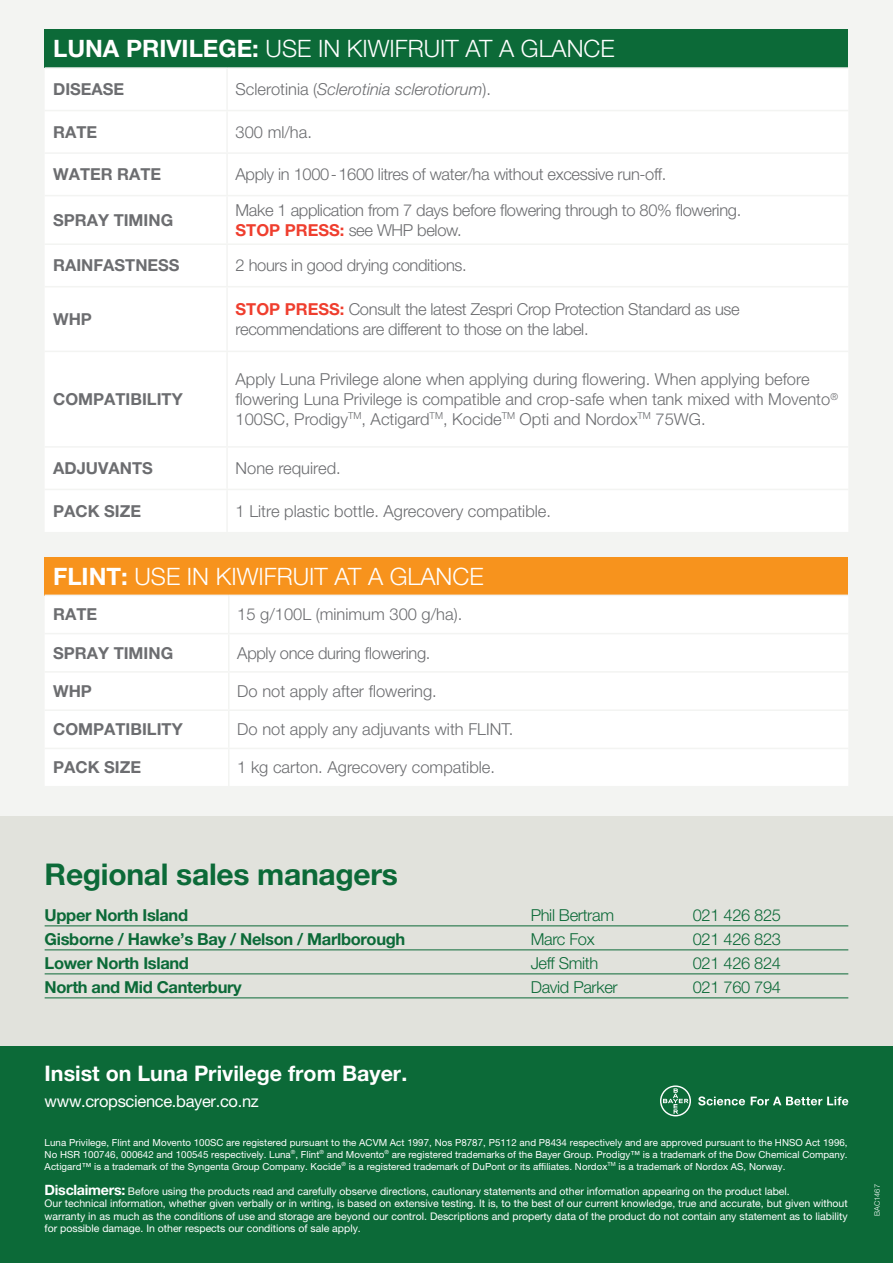
<style>
.page{position:relative;width:893px;height:1263px;background:#fff}
.page>*{position:absolute;margin:0;border:0;box-sizing:border-box;transform-origin:0 0}
.t1{font:700 30px "Helvetica Neue LT Pro";letter-spacing:-.01em;color:#0c6a38}
.t2{font:300 24px "Helvetica Neue LT Pro";color:#fff}
.t3{font:700 21.45px "Helvetica Neue LT Pro";color:#fff}
.t4{font:300 16.5px/19.8px "Helvetica Neue LT Pro";color:#6c6d70}
.t5{font:300 16.5px/19.8px "Helvetica Neue LT Pro";letter-spacing:-.02em;color:#6c6d70}
.t6{font:700 16.5px "Helvetica Neue LT Pro";color:#6c6d70}
.t7{font:700 16.5px "Helvetica Neue LT Pro";letter-spacing:-.02em;color:#0c6a38}
.t8{font:300 16.5px "Helvetica Neue LT Pro";letter-spacing:-.02em;color:#0c6a38}
.t9{font:italic 300 16.5px "Helvetica Neue LT Pro";color:#6c6d70}
.t10{font:16.5px "Helvetica Neue LT Pro";letter-spacing:-.02em;color:#fff}
.t11{font:10.5px/12.6px "Helvetica Neue LT Pro";color:#fff;text-align:justify}
.t12{font:9.75px/12px "Helvetica Neue LT Pro";letter-spacing:.005em;color:#fff;text-align:justify}
.t13{font:300 7.5px "Helvetica Neue LT Pro";color:#fff}
.s1{font-weight:700}
.s2{font-style:normal}
.s3{font-weight:700;color:#ef3e2e}
.s4{font-weight:700;font-size:14.25px}
</style>
<div class="page">
<div style="left:0;top:0;width:893px;height:821px;background:#f3f4f2"></div>
<div style="left:0;top:816px;width:893px;height:447px;background:#e1e2dc"></div>
<div style="left:0;top:1046px;width:893px;height:217px;background:#0c6a38"></div>
<svg style="left:698px;top:1096px;width:47px;height:9px"></svg>
<svg style="left:751px;top:1096px;width:97px;height:9px"></svg>
<svg style="left:660px;top:1085px;width:31px;height:31px"></svg>
<hr style="left:45px;top:926px;width:803px;height:1px;background:#0c6a38">
<hr style="left:45px;top:950px;width:803px;height:1px;background:#0c6a38">
<hr style="left:45px;top:974px;width:803px;height:1px;background:#0c6a38">
<hr style="left:45px;top:998px;width:803px;height:1px;background:#0c6a38">
<div style="left:45px;top:30px;width:803px;height:38px;background:#0c6a38"></div>
<div style="left:45px;top:69px;width:803px;height:463px;background:#fff"></div>
<hr style="left:45px;top:67px;width:182px;height:2px;background:#f3f4f2">
<hr style="left:227px;top:67px;width:621px;height:2px;background:#f3f4f2">
<hr style="left:226px;top:69px;width:2px;height:41px;background:#f3f4f2">
<hr style="left:45px;top:110px;width:182px;height:1px;background:#f3f4f2">
<hr style="left:227px;top:110px;width:621px;height:1px;background:#f3f4f2">
<hr style="left:226px;top:111px;width:2px;height:41px;background:#f3f4f2">
<hr style="left:45px;top:152px;width:182px;height:2px;background:#f3f4f2">
<hr style="left:227px;top:152px;width:621px;height:2px;background:#f3f4f2">
<hr style="left:226px;top:154px;width:2px;height:41px;background:#f3f4f2">
<hr style="left:45px;top:195px;width:182px;height:1px;background:#f3f4f2">
<hr style="left:227px;top:195px;width:621px;height:1px;background:#f3f4f2">
<hr style="left:226px;top:196px;width:2px;height:47px;background:#f3f4f2">
<hr style="left:45px;top:243px;width:182px;height:2px;background:#f3f4f2">
<hr style="left:227px;top:243px;width:621px;height:2px;background:#f3f4f2">
<hr style="left:226px;top:245px;width:2px;height:41px;background:#f3f4f2">
<hr style="left:45px;top:286px;width:182px;height:1px;background:#f3f4f2">
<hr style="left:227px;top:286px;width:621px;height:1px;background:#f3f4f2">
<hr style="left:226px;top:287px;width:2px;height:64px;background:#f3f4f2">
<hr style="left:45px;top:351px;width:182px;height:1px;background:#f3f4f2">
<hr style="left:227px;top:351px;width:621px;height:1px;background:#f3f4f2">
<hr style="left:226px;top:352px;width:2px;height:94px;background:#f3f4f2">
<hr style="left:45px;top:446px;width:182px;height:2px;background:#f3f4f2">
<hr style="left:227px;top:446px;width:621px;height:2px;background:#f3f4f2">
<hr style="left:226px;top:448px;width:2px;height:41px;background:#f3f4f2">
<hr style="left:45px;top:489px;width:182px;height:1px;background:#f3f4f2">
<hr style="left:227px;top:489px;width:621px;height:1px;background:#f3f4f2">
<hr style="left:226px;top:490px;width:2px;height:42px;background:#f3f4f2">
<div style="left:45px;top:557px;width:803px;height:38px;background:#f7931d"></div>
<div style="left:45px;top:596px;width:803px;height:190px;background:#fff"></div>
<hr style="left:228px;top:596px;width:2px;height:37px;background:#f3f4f2">
<hr style="left:45px;top:633px;width:184px;height:1px;background:#f3f4f2">
<hr style="left:229px;top:633px;width:619px;height:1px;background:#f3f4f2">
<hr style="left:228px;top:634px;width:2px;height:37px;background:#f3f4f2">
<hr style="left:45px;top:671px;width:184px;height:2px;background:#f3f4f2">
<hr style="left:229px;top:671px;width:619px;height:2px;background:#f3f4f2">
<hr style="left:228px;top:673px;width:2px;height:36px;background:#f3f4f2">
<hr style="left:45px;top:709px;width:184px;height:2px;background:#f3f4f2">
<hr style="left:229px;top:709px;width:619px;height:2px;background:#f3f4f2">
<hr style="left:228px;top:711px;width:2px;height:37px;background:#f3f4f2">
<hr style="left:45px;top:748px;width:184px;height:1px;background:#f3f4f2">
<hr style="left:229px;top:748px;width:619px;height:1px;background:#f3f4f2">
<hr style="left:228px;top:749px;width:2px;height:37px;background:#f3f4f2">
<p class="t2" style="left:53px;top:34px;width:563px"><span class="s1">LUNA PRIVILEGE:</span> USE IN KIWIFRUIT AT A GLANCE</p>
<p class="t6" style="left:53px;top:79px;width:73px">DISEASE</p>
<p class="t9" style="left:236px;top:79px;width:257px"><span class="s2">Sclerotinia (</span>Sclerotinia sclerotiorum<span class="s2">).</span></p>
<p class="t6" style="left:53px;top:122px;width:45px">RATE</p>
<p class="t4" style="left:236px;top:122px;width:78px">300 ml/ha.</p>
<p class="t6" style="left:53px;top:164px;width:110px">WATER RATE</p>
<p class="t5" style="left:236px;top:164px;width:432px">Apply in 1000-1600 litres of water/ha without excessive run-off.</p>
<p class="t6" style="left:53px;top:210px;width:122px">SPRAY TIMING</p>
<p class="t5" style="left:236px;top:200px;width:507px">Make 1 application from 7 days before flowering through to 80% flowering.<br><span class="s3">STOP PRESS:</span> see WHP below.</p>
<p class="t6" style="left:53px;top:255px;width:128px">RAINFASTNESS</p>
<p class="t5" style="left:236px;top:255px;width:233px">2 hours in good drying conditions.</p>
<p class="t6" style="left:53px;top:309px;width:40px">WHP</p>
<p class="t5" style="left:236px;top:299px;width:506px"><span class="s3">STOP PRESS:</span> Consult the latest Zespri Crop Protection Standard as use recommendations are different to those on the label.</p>
<p class="t6" style="left:53px;top:389px;width:131px">COMPATIBILITY</p>
<p class="t4" style="left:236px;top:369px;width:604px">Apply Luna Privilege alone when applying during flowering. When applying before flowering Luna Privilege is compatible and crop-safe when tank mixed with Movento<sup>®<br></sup>100SC, Prodigy<sup>TM</sup>, Actigard<sup>TM</sup>, Kocide<sup>TM</sup> Opti and Nordox<sup>TM</sup> 75WG.</p>
<p class="t6" style="left:53px;top:458px;width:101px">ADJUVANTS</p>
<p class="t4" style="left:236px;top:458px;width:107px">None required.</p>
<p class="t6" style="left:53px;top:500px;width:89px">PACK SIZE</p>
<p class="t4" style="left:236px;top:500px;width:317px">1 Litre plastic bottle. Agrecovery compatible.</p>
<p class="t2" style="left:53px;top:562px;width:432px"><span class="s1">FLINT:</span> USE IN KIWIFRUIT AT A GLANCE</p>
<p class="t6" style="left:53px;top:604px;width:45px">RATE</p>
<p class="t4" style="left:237px;top:604px;width:226px">15 g/100L (minimum 300 g/ha).</p>
<p class="t6" style="left:53px;top:642px;width:122px">SPRAY TIMING</p>
<p class="t5" style="left:237px;top:642px;width:195px">Apply once during flowering.</p>
<p class="t6" style="left:53px;top:681px;width:40px">WHP</p>
<p class="t4" style="left:237px;top:681px;width:201px">Do not apply after flowering.</p>
<p class="t6" style="left:53px;top:719px;width:131px">COMPATIBILITY</p>
<p class="t4" style="left:237px;top:719px;width:277px">Do not apply any adjuvants with FLINT.</p>
<p class="t6" style="left:53px;top:757px;width:89px">PACK SIZE</p>
<p class="t4" style="left:237px;top:757px;width:259px">1 kg carton. Agrecovery compatible.</p>
<p class="t1" style="left:45px;top:855px;width:355px">Regional sales managers</p>
<p class="t7" style="left:45px;top:905px;width:145px">Upper North Island</p>
<p class="t8" style="left:531px;top:905px;width:85px">Phil Bertram</p>
<p class="t8" style="left:693px;top:905px;width:90px">021 426 825</p>
<p class="t7" style="left:45px;top:929px;width:362px">Gisborne / Hawke’s Bay / Nelson / Marlborough</p>
<p class="t8" style="left:531px;top:929px;width:66px">Marc Fox</p>
<p class="t8" style="left:693px;top:929px;width:90px">021 426 823</p>
<p class="t7" style="left:45px;top:953px;width:146px">Lower North Island</p>
<p class="t8" style="left:531px;top:953px;width:69px">Jeff Smith</p>
<p class="t8" style="left:693px;top:953px;width:90px">021 426 824</p>
<p class="t7" style="left:45px;top:977px;width:199px">North and Mid Canterbury</p>
<p class="t8" style="left:531px;top:977px;width:89px">David Parker</p>
<p class="t8" style="left:693px;top:977px;width:90px">021 760 794</p>
<p class="t3" style="left:45px;top:1060px;width:364px">Insist on Luna Privilege from Bayer.</p>
<p class="t10" style="left:45px;top:1092px;width:216px">www.cropscience.bayer.co.nz</p>
<p class="t12" style="left:45px;top:1136px;width:804px">Luna Privilege, Flint and Movento 100SC are registered pursuant to the ACVM Act 1997, Nos P8787, P5112 and P8434 respectively and are approved pursuant to the HNSO Act 1996, No HSR 100746, 000642 and 100545 respectively. Luna<sup>®</sup>, Flint<sup>®</sup> and Movento<sup>®</sup> are registered trademarks of the Bayer Group. Prodigy™ is a trademark of the Dow Chemical Company.<br>Actigard™ is a trademark of the Syngenta Group Company. Kocide<sup>®</sup> is a registered trademark of DuPont or its affiliates. Nordox<sup>TM</sup> is a trademark of Nordox AS, Norway.</p>
<p class="t11" style="left:45px;top:1184px;width:747px"><span class="s4">Disclaimers:</span> Before using the products read and carefully observe directions, cautionary statements and other information appearing on the product label.</p>
<p class="t11" style="left:45px;top:1197px;width:804px">Our technical information, whether given verbally or in writing, is based on extensive testing. It is, to the best of our current knowledge, true and accurate, but given without warranty in as much as the conditions of use and storage are beyond our control. Descriptions and property data of the product do not contain any statement as to liability for possible damage. In other respects our conditions of sale apply.</p>
<p class="t13" style="left:872px;top:1216px;width:33px;rotate:-90deg">BAC1467</p>
</div>
